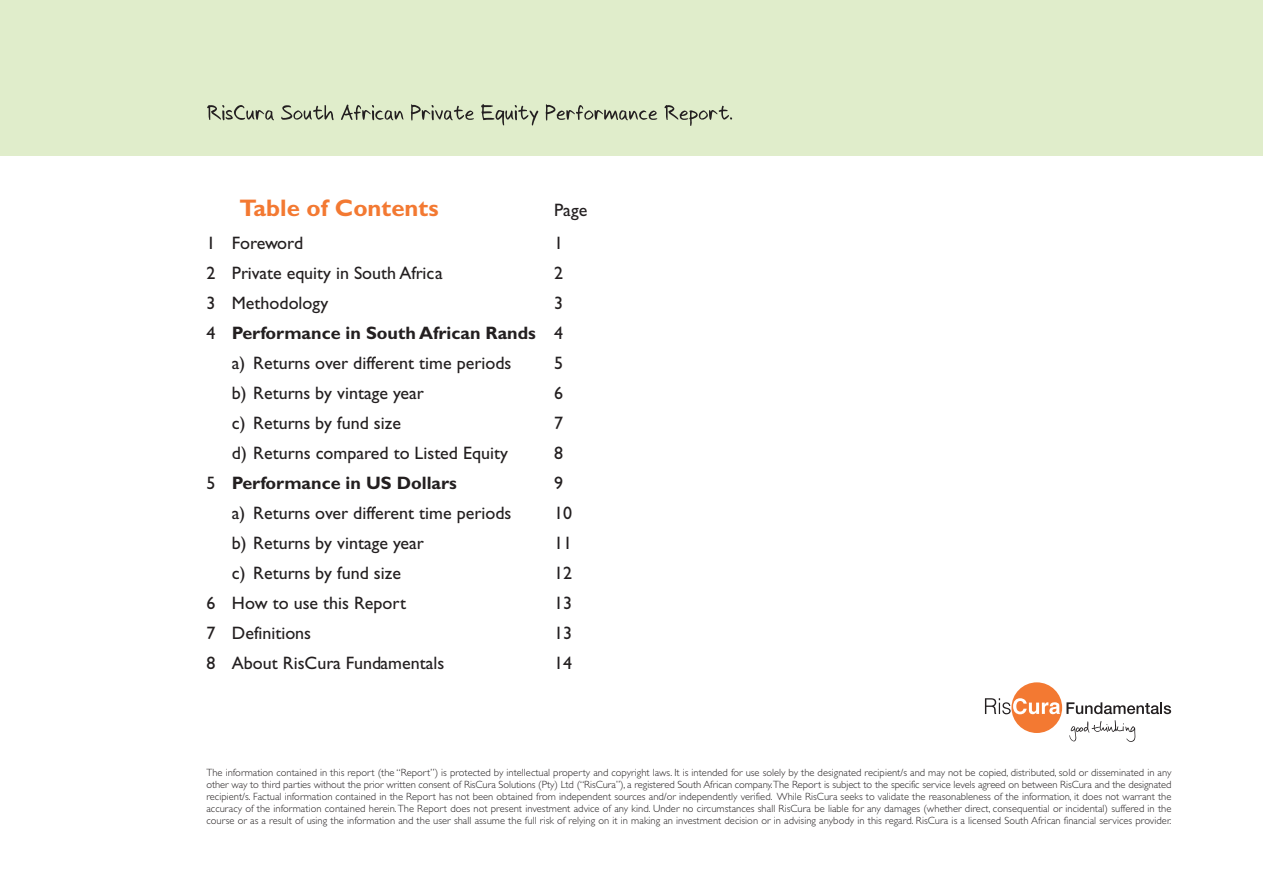
<style>
.page{position:relative;width:1263px;height:893px;background:#fff}
.page>*{position:absolute;margin:0;border:0;box-sizing:border-box;transform-origin:0 0}
.t1{font:700 24px "Gill Sans";color:#f37932}
.t2{font:18px/30px "Gill Sans";color:#231f20}
.t3{font:700 18px "Gill Sans";color:#231f20}
.t4{font:300 10.5px/12px "Gill Sans";letter-spacing:.005em;color:#231f20;text-align:justify}
.s1{font-weight:400}
</style>
<div class="page">
<div style="left:0;top:0;width:1263px;height:156px;background:#e0edcb"></div>
<svg style="left:207px;top:105px;width:67px;height:15px"></svg>
<svg style="left:281px;top:105px;width:53px;height:15px"></svg>
<svg style="left:341px;top:105px;width:62px;height:15px"></svg>
<svg style="left:411px;top:104px;width:63px;height:17px"></svg>
<svg style="left:481px;top:104px;width:57px;height:22px"></svg>
<svg style="left:546px;top:104px;width:111px;height:17px"></svg>
<svg style="left:664px;top:105px;width:68px;height:21px"></svg>
<div style="left:1011px;top:682px;width:51px;height:51px;background:#f37932;border-radius:50%"></div>
<svg style="left:985px;top:698px;width:75px;height:16px"></svg>
<svg style="left:1066px;top:702px;width:105px;height:12px"></svg>
<svg style="left:1069px;top:720px;width:66px;height:22px"></svg>
<h1 class="t1" style="left:240px;top:199px;width:201px">Table of Contents</h1>
<h2 class="t2" style="left:554px;top:197px;width:35px">Page</h2>
<h2 class="t2" style="left:206px;top:230px;width:98px">1 Foreword</h2>
<h2 class="t2" style="left:206px;top:260px;width:238px">2 Private equity in South Africa</h2>
<h2 class="t2" style="left:206px;top:290px;width:124px">3 Methodology</h2>
<h2 class="t3" style="left:206px;top:327px;width:331px"><span class="s1">4</span> Performance in South African Rands</h2>
<h2 class="t2" style="left:232px;top:350px;width:281px">a) Returns over different time periods</h2>
<h2 class="t2" style="left:232px;top:380px;width:194px">b) Returns by vintage year</h2>
<h2 class="t2" style="left:232px;top:410px;width:171px">c) Returns by fund size</h2>
<h2 class="t2" style="left:232px;top:440px;width:278px">d) Returns compared to Listed Equity</h2>
<h2 class="t3" style="left:206px;top:477px;width:252px"><span class="s1">5</span> Performance in US Dollars</h2>
<h2 class="t2" style="left:232px;top:500px;width:281px">a) Returns over different time periods</h2>
<h2 class="t2" style="left:232px;top:530px;width:194px">b) Returns by vintage year</h2>
<h2 class="t2" style="left:232px;top:560px;width:171px">c) Returns by fund size</h2>
<h2 class="t2" style="left:206px;top:590px;width:201px">6 How to use this Report</h2>
<h2 class="t2" style="left:206px;top:620px;width:106px">7 Definitions</h2>
<h2 class="t2" style="left:206px;top:650px;width:239px">8 About RisCura Fundamentals</h2>
<h2 class="t2" style="left:554px;top:230px;width:19px">1<br>2<br>3<br>4<br>5<br>6<br>7<br>8<br>9<br>10<br>11<br>12<br>13<br>13<br>14</h2>
<p class="t4" style="left:206px;top:768px;width:967px">The information contained in this report (the “Report”) is protected by intellectual property and copyright laws. It is intended for use solely by the designated recipient/s and may not be copied, distributed, sold or disseminated in any other way to third parties without the prior written consent of RisCura Solutions (Pty) Ltd (“RisCura”), a registered South African company.The Report is subject to the specific service levels agreed on between RisCura and the designated recipient/s. Factual information contained in the Report has not been obtained from independent sources and/or independently verified. While RisCura seeks to validate the reasonableness of the information, it does not warrant the accuracy of the information contained herein. The Report does not present investment advice of any kind. Under no circumstances shall RisCura be liable for any damages (whether direct, consequential or incidental) suffered in the course or as a result of using the information and the user shall assume the full risk of relying on it in making an investment decision or in advising anybody in this regard. RisCura is a licensed South African financial services provider.</p>
</div>
